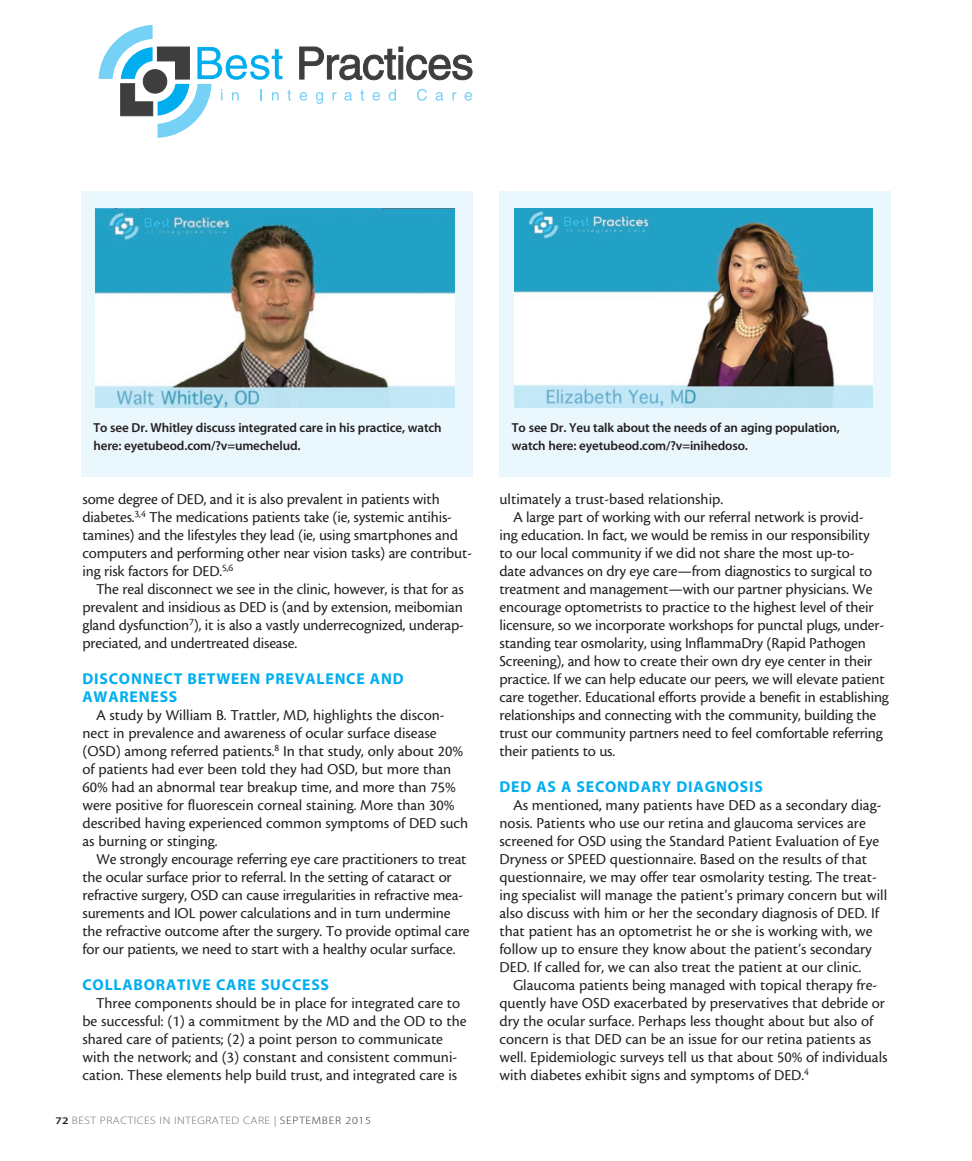
<style>
.page{position:relative;width:972px;height:1161px;background:#fff}
.page>*{position:absolute;margin:0;border:0;box-sizing:border-box;transform-origin:0 0}
.body{font:15.75px/18px "Cronos MM 408 10";color:#231f20}
.subhead{font:15.75px/18px "Myriad MM 700 600";letter-spacing:.05em;color:#00aeef}
.t1{font:13.05px/18px "Myriad MM 565 600";letter-spacing:-.01em;color:#231f20}
.t2{font:10.8px "Myriad MM 215 600";letter-spacing:.04em;color:#6c6d70;scale:1.11 1}
.s1{font-family:"Myriad MM 565 600";font-size:10.2px;color:#231f20}
.s2{font-family:"Myriad MM 400 600";color:#939598}
.s3{color:#312f30}
</style>
<div class="page">
<svg style="left:300px;top:92px;width:7px;height:9px"></svg>
<svg style="left:316px;top:92px;width:7px;height:12px"></svg>
<svg style="left:333px;top:92px;width:4px;height:8px"></svg>
<svg style="left:344px;top:92px;width:8px;height:9px"></svg>
<svg style="left:360px;top:90px;width:4px;height:11px"></svg>
<svg style="left:373px;top:92px;width:7px;height:9px"></svg>
<svg style="left:389px;top:89px;width:7px;height:12px"></svg>
<svg style="left:417px;top:89px;width:10px;height:12px"></svg>
<svg style="left:436px;top:92px;width:7px;height:9px"></svg>
<svg style="left:452px;top:92px;width:4px;height:8px"></svg>
<svg style="left:465px;top:92px;width:7px;height:9px"></svg>
<svg style="left:99px;top:25px;width:192px;height:113px"></svg>
<svg style="left:299px;top:46px;width:174px;height:35px"></svg>
<div style="left:81px;top:192px;width:391px;height:285px;background:#eaf7fd"></div>
<img style="left:96px;top:209px;width:358px;height:199px">
<div style="left:500px;top:192px;width:391px;height:285px;background:#eaf7fd"></div>
<img style="left:514px;top:209px;width:359px;height:199px">
<p class="t1" style="left:93px;top:419px;width:350px">To see Dr. Whitley discuss integrated care in his practice, watch here: eyetubeod.com/?v=umechelud.</p>
<p class="t1" style="left:512px;top:419px;width:329px">To see Dr. Yeu talk about the needs of an aging population, watch here: eyetubeod.com/?v=inihedoso.</p>
<p class="body" style="left:82px;top:490px;width:391px">some degree of DED, and it is also prevalent in patients with diabetes.<sup>3,4</sup> The medications patients take (ie, systemic antihis&shy;tamines) and the lifestyles they lead (ie, using smartphones and computers and performing other near vision tasks) are contribut&shy;ing risk factors for DED.<sup>5,6</sup></p>
<p class="body" style="left:82px;top:580px;width:383px;text-align:justify;text-indent:14px">The real disconnect we see in the clinic, however, is that for as prevalent and insidious as DED is (and by extension, meibomian gland dysfunction<sup>7</sup>), it is also a vastly underrecognized, underap&shy;preciated, and undertreated disease.</p>
<p class="subhead" style="left:82px;top:671px;width:323px">DISCONNECT BETWEEN PREVALENCE AND<br>AWARENESS</p>
<p class="body" style="left:82px;top:706px;width:387px;text-indent:14px">A study by William B. Trattler, MD, highlights the discon&shy;nect in prevalence and awareness of ocular surface disease (OSD) among referred patients.<sup>8</sup> In that study, only about 20% of patients had ever been told they had OSD, but more than 60% had an abnormal tear breakup time, and more than 75% were positive for fluorescein corneal staining. More than 30% described having experienced common symptoms of DED such as burning or stinging.</p>
<p class="body" style="left:82px;top:850px;width:389px;text-indent:14px">We strongly encourage referring eye care practitioners to treat the ocular surface prior to referral. In the setting of cataract or refractive surgery, OSD can cause irregularities in refractive mea&shy;surements and IOL power calculations and in turn undermine the refractive outcome after the surgery. To provide optimal care for our patients, we need to start with a healthy ocular surface.</p>
<p class="subhead" style="left:82px;top:977px;width:248px">COLLABORATIVE CARE SUCCESS</p>
<p class="body" style="left:82px;top:994px;width:386px;text-indent:14px">Three components should be in place for integrated care to be successful: (1) a commitment by the MD and the OD to the shared care of patients; (2) a point person to communicate with the network; and (3) constant and consistent communi&shy;cation. These elements help build trust, and integrated care is</p>
<p class="t2" style="left:55px;top:1115px;width:286px"><span class="s1">72</span> BEST PRACTICES IN INTEGRATED CARE <span class="s2">|</span> <span class="s3">SEPTEMBER 2015</span></p>
<p class="body" style="left:500px;top:490px;width:225px">ultimately a trust-based relationship.</p>
<p class="body" style="left:500px;top:508px;width:391px;text-indent:14px">A large part of working with our referral network is provid-<br>ing education. In fact, we would be remiss in our responsibility<br>to our local community if we did not share the most up-to-<br>date advances on dry eye care—from diagnostics to surgical to treatment and management—with our partner physicians. We encourage optometrists to practice to the highest level of their licensure, so we incorporate workshops for punctal plugs, under&shy;standing tear osmolarity, using InflammaDry (Rapid Pathogen Screening), and how to create their own dry eye center in their practice. If we can help educate our peers, we will elevate patient care together. Educational efforts provide a benefit in establishing relationships and connecting with the community, building the trust our community partners need to feel comfortable referring their patients to us.</p>
<p class="subhead" style="left:500px;top:779px;width:265px">DED AS A SECONDARY DIAGNOSIS</p>
<p class="body" style="left:500px;top:796px;width:389px;text-indent:14px">As mentioned, many patients have DED as a secondary diag&shy;nosis. Patients who use our retina and glaucoma services are screened for OSD using the Standard Patient Evaluation of Eye Dryness or SPEED questionnaire. Based on the results of that questionnaire, we may offer tear osmolarity testing. The treat&shy;ing specialist will manage the patient’s primary concern but will also discuss with him or her the secondary diagnosis of DED. If that patient has an optometrist he or she is working with, we follow up to ensure they know about the patient’s secondary DED. If called for, we can also treat the patient at our clinic.</p>
<p class="body" style="left:500px;top:976px;width:390px;text-indent:14px">Glaucoma patients being managed with topical therapy fre&shy;quently have OSD exacerbated by preservatives that debride or dry the ocular surface. Perhaps less thought about but also of concern is that DED can be an issue for our retina patients as well. Epidemiologic surveys tell us that about 50% of individuals with diabetes exhibit signs and symptoms of DED.<sup>4</sup></p>
</div>
